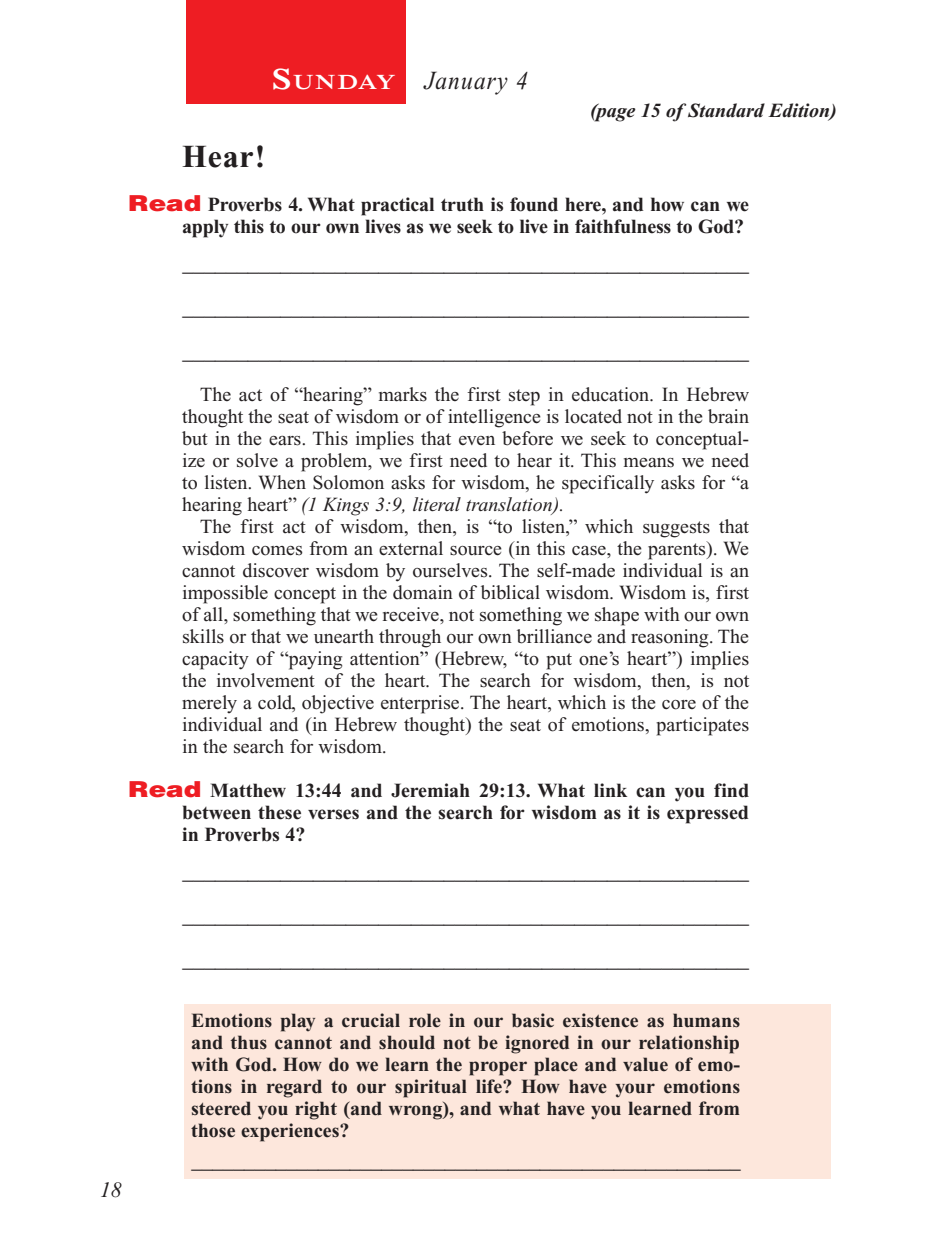
<style>
.page{position:relative;width:936px;height:1260px;background:#fff}
.page>*{position:absolute;margin:0;border:0;box-sizing:border-box;transform-origin:0 0}
.Head{font:700 32px "Times New Roman PS Std";color:#231f20}
.Lesson_Dates{font:italic 26px "Times New Roman PS Std";letter-spacing:.05em;color:#231f20;scale:.9 1}
.Blank_Lines{font:22px "Times New Roman PS Std";color:#231f20}
.Blank_Lines_SB{font:22px "Times New Roman PS Std";color:#231f20}
.Blank_Lines_In_Scree{font:22px "Times New Roman PS Std";color:#231f20;scale:.96 1}
.t1{font:italic 22px "Times New Roman PS Std";color:#231f20}
.Daily_Header{font:600 21px "Times NRMT Std";letter-spacing:.045em;color:#fff;scale:1.1 1}
.Body{font:20px/22px "Times New Roman PS Std";color:#231f20;text-align:justify}
.x-screened_box-text{font:700 20px/22px "Times New Roman PS Std";color:#231f20;text-align:justify}
.Question{font:700 20px/22px "Times New Roman PS Std";color:#231f20;text-align:justify}
.Question_NO_SB{font:700 20px/22px "Times New Roman PS Std";letter-spacing:-.01em;color:#231f20;text-align:right}
.Page_from_SE{font:italic 700 20px "Times New Roman PS Std";color:#231f20}
.s1{font-size:30px}
.s2{font-family:"Helvetica LT Std";font-weight:900;font-size:22px;color:#ee1d23}
.s3{font-style:italic}
</style>
<div class="page">
<div style="left:186px;top:0;width:220px;height:103px;background:#ee1d23"></div>
<div style="left:184px;top:1005px;width:646px;height:174px;background:#fde7dc"></div>
<p class="Daily_Header" style="left:272px;top:70px;width:114px"><span class="s1">S</span>UNDAY</p>
<p class="Lesson_Dates" style="left:425px;top:66px;width:116px">January 4</p>
<p class="Page_from_SE" style="left:590px;top:100px;width:248px">(page 15 of Standard Edition)</p>
<p class="Head" style="left:182px;top:138px;width:85px">Hear!</p>
<p class="Question_NO_SB" style="left:128px;top:193px;width:622px"><span class="s2">Read</span> Proverbs 4. What practical truth is found here, and how can we apply this to our own lives as we seek to live in faithfulness to God?</p>
<p class="Blank_Lines_SB" style="left:183px;top:251px;width:568px">____________________________________________________</p>
<p class="Blank_Lines" style="left:183px;top:295px;width:568px">____________________________________________________</p>
<p class="Blank_Lines" style="left:183px;top:339px;width:568px">____________________________________________________</p>
<p class="Body" style="left:182px;top:383px;width:569px;text-indent:18px">The act of “hearing” marks the first step in education. In Hebrew thought the seat of wisdom or of intelligence is located not in the brain but in the ears. This implies that even before we seek to conceptual&shy;ize or solve a problem, we first need to hear it. This means we need to listen. When Solomon asks for wisdom, he specifically asks for “a hearing heart” <span class="s3">(1 Kings 3:9, literal translation).</span></p>
<p class="Body" style="left:182px;top:515px;width:569px;text-indent:18px">The first act of wisdom, then, is “to listen,” which suggests that wisdom comes from an external source (in this case, the parents). We cannot discover wisdom by ourselves. The self-made individual is an impossible concept in the domain of biblical wisdom. Wisdom is, first of all, something that we receive, not something we shape with our own skills or that we unearth through our own brilliance and reasoning. The capacity of “paying attention” (Hebrew, “to put one’s heart”) implies the involvement of the heart. The search for wisdom, then, is not merely a cold, objective enterprise. The heart, which is the core of the individual and (in Hebrew thought) the seat of emotions, participates in the search for wisdom.</p>
<p class="Question" style="left:182px;top:779px;width:569px;text-indent:-54px"><span class="s2">Read</span> Matthew 13:44 and Jeremiah 29:13. What link can you find between these verses and the search for wisdom as it is expressed in Proverbs 4?</p>
<p class="Blank_Lines_SB" style="left:183px;top:859px;width:568px">____________________________________________________</p>
<p class="Blank_Lines" style="left:183px;top:903px;width:568px">____________________________________________________</p>
<p class="Blank_Lines" style="left:183px;top:947px;width:568px">____________________________________________________</p>
<p class="t1" style="left:100px;top:1178px;width:23px">18</p>
<p class="x-screened_box-text" style="left:191px;top:1009px;width:551px">Emotions play a crucial role in our basic existence as humans and thus cannot and should not be ignored in our relationship with God. How do we learn the proper place and value of emo&shy;tions in regard to our spiritual life? How have your emotions steered you right (and wrong), and what have you learned from those experiences?</p>
<p class="Blank_Lines_In_Scree" style="left:192px;top:1148px;width:573px">____________________________________________________</p>
</div>
